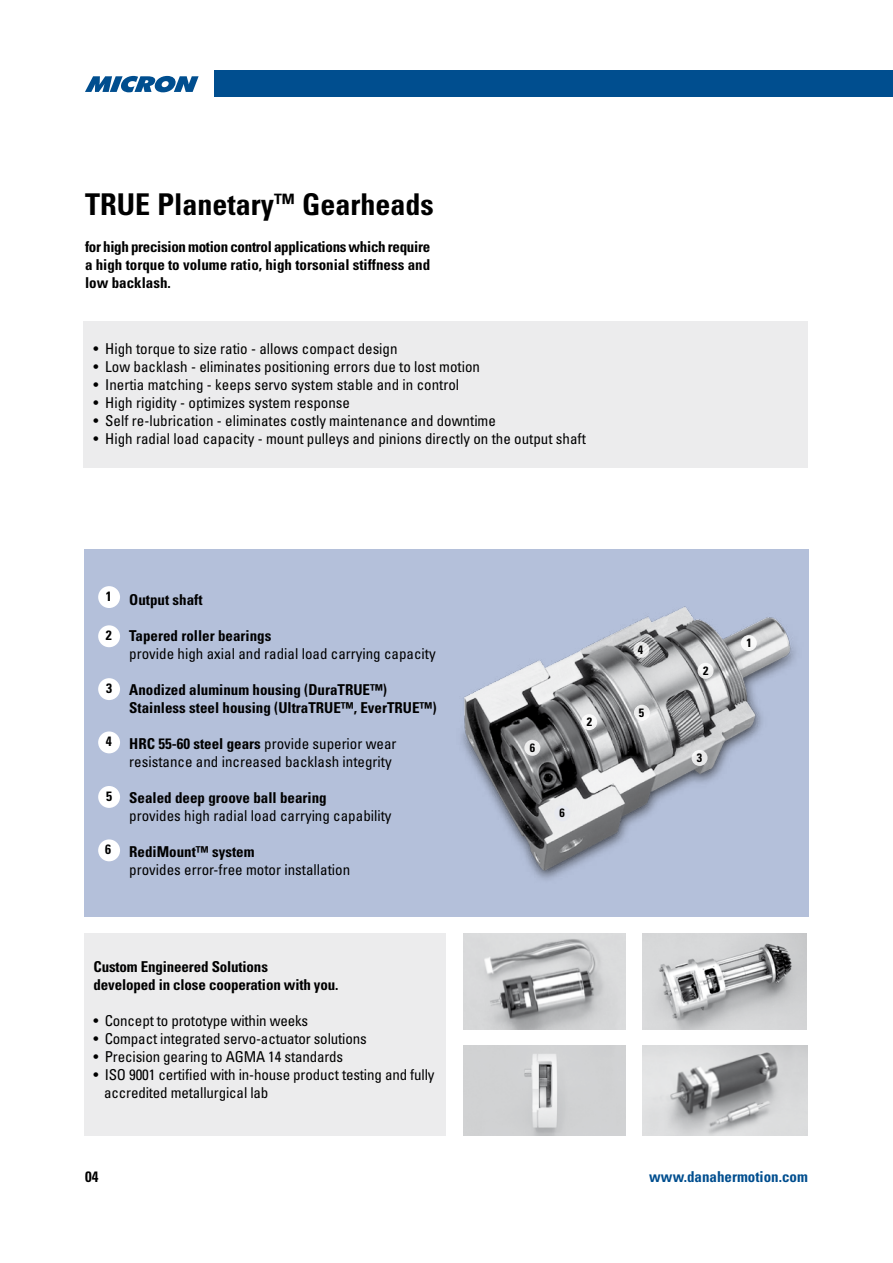
<style>
.page{position:relative;width:893px;height:1263px;background:#fff}
.page>*{position:absolute;margin:0;border:0;box-sizing:border-box;transform-origin:0 0}
.t1{font:700 condensed 30px "Univers";color:#000}
.t2{font:condensed 15px/18px "Univers";color:#000}
.t3{font:700 condensed 15px/18px "Univers";color:#000}
.t4{font:700 condensed 15px "Univers";color:#004e8f}
.t5{font:700 condensed 13.5px "Univers";color:#000}
.t6{font:700 condensed 12px "Univers";color:#000}
.s1{font-size:24px}
.s2{font-weight:700}
</style>
<div class="page">
<img style="left:463px;top:933px;width:162px;height:96px">
<img style="left:642px;top:1046px;width:166px;height:89px">
<img style="left:642px;top:933px;width:164px;height:96px">
<img style="left:463px;top:1045px;width:162px;height:90px">
<div style="left:84px;top:550px;width:725px;height:367px;background:#b4c0da"></div>
<div style="left:84px;top:933px;width:362px;height:202px;background:#ececed"></div>
<div style="left:83px;top:321px;width:725px;height:146px;background:#ececed"></div>
<div style="left:98px;top:586px;width:22px;height:22px;background:#fff;border-radius:50%"></div>
<div style="left:98px;top:625px;width:22px;height:22px;background:#fff;border-radius:50%"></div>
<div style="left:98px;top:678px;width:22px;height:22px;background:#fff;border-radius:50%"></div>
<div style="left:98px;top:731px;width:22px;height:22px;background:#fff;border-radius:50%"></div>
<div style="left:98px;top:786px;width:22px;height:22px;background:#fff;border-radius:50%"></div>
<div style="left:98px;top:839px;width:22px;height:22px;background:#fff;border-radius:50%"></div>
<img style="left:461px;top:606px;width:335px;height:274px">
<svg style="left:698px;top:663px;width:16px;height:16px"></svg>
<svg style="left:633px;top:642px;width:16px;height:16px"></svg>
<svg style="left:634px;top:705px;width:16px;height:16px"></svg>
<svg style="left:524px;top:740px;width:16px;height:16px"></svg>
<svg style="left:692px;top:750px;width:16px;height:16px"></svg>
<div style="left:741px;top:635px;width:16px;height:16px;background:#fff;border-radius:50%"></div>
<div style="left:554px;top:805px;width:16px;height:16px;background:#e6e9f2;border-radius:50%"></div>
<div style="left:581px;top:714px;width:16px;height:16px;background:#f8f9f9;border-radius:50%"></div>
<div style="left:215px;top:70px;width:678px;height:27px;background:#004e8f"></div>
<svg style="left:85px;top:76px;width:114px;height:16px"></svg>
<h1 class="t1" style="left:85px;top:186px;width:350px">TRUE Planetary<span class="s1">™</span> Gearheads</h1>
<p class="t3" style="left:85px;top:238px;width:347px;text-align:justify">for high precision motion control applications which require a high torque to volume ratio, high torsonial stiffness and low backlash.</p>
<p class="t2" style="left:94px;top:339px;width:306px">• High torque to size ratio - allows compact design</p>
<p class="t2" style="left:94px;top:357px;width:388px">• Low backlash - eliminates positioning errors due to lost motion</p>
<p class="t2" style="left:94px;top:375px;width:367px">• Inertia matching - keeps servo system stable and in control</p>
<p class="t2" style="left:94px;top:393px;width:258px">• High rigidity - optimizes system response</p>
<p class="t2" style="left:94px;top:411px;width:404px">• Self re-lubrication - eliminates costly maintenance and downtime</p>
<p class="t2" style="left:94px;top:429px;width:494px">• High radial load capacity - mount pulleys and pinions directly on the output shaft</p>
<p class="t5" style="left:106px;top:588px;width:7px">1</p>
<p class="t5" style="left:106px;top:627px;width:7px">2</p>
<p class="t5" style="left:106px;top:680px;width:7px">3</p>
<p class="t5" style="left:106px;top:733px;width:7px">4</p>
<p class="t5" style="left:106px;top:788px;width:7px">5</p>
<p class="t5" style="left:105px;top:841px;width:7px">6</p>
<p class="t3" style="left:129px;top:590px;width:75px">Output shaft</p>
<p class="t3" style="left:129px;top:626px;width:144px">Tapered roller bearings</p>
<p class="t2" style="left:129px;top:644px;width:308px">provide high axial and radial load carrying capacity</p>
<p class="t3" style="left:129px;top:680px;width:309px">Anodized aluminum housing (DuraTRUE™)<br>Stainless steel housing (UltraTRUE™, EverTRUE™)</p>
<p class="t2" style="left:129px;top:734px;width:269px"><span class="s2">HRC 55-60 steel gears</span> provide superior wear resistance and increased backlash integrity</p>
<p class="t3" style="left:129px;top:788px;width:199px">Sealed deep groove ball bearing</p>
<p class="t2" style="left:129px;top:806px;width:264px">provides high radial load carrying capability</p>
<p class="t3" style="left:129px;top:842px;width:127px">RediMount™ system</p>
<p class="t2" style="left:129px;top:860px;width:223px">provides error-free motor installation</p>
<p class="t3" style="left:94px;top:958px;width:246px">Custom Engineered Solutions<br>developed in close cooperation with you.</p>
<p class="t2" style="left:94px;top:1011px;width:216px">• Concept to prototype within weeks</p>
<p class="t2" style="left:94px;top:1029px;width:275px">• Compact integrated servo-actuator solutions</p>
<p class="t2" style="left:94px;top:1047px;width:251px">• Precision gearing to AGMA 14 standards</p>
<p class="t2" style="left:104px;top:1065px;width:332px;text-indent:-11px">• ISO 9001 certified with in-house product testing and fully accredited metallurgical lab</p>
<p class="t6" style="left:530px;top:740px;width:7px">6</p>
<p class="t6" style="left:587px;top:714px;width:7px">2</p>
<p class="t6" style="left:559px;top:806px;width:7px">6</p>
<p class="t6" style="left:638px;top:642px;width:7px">4</p>
<p class="t6" style="left:639px;top:705px;width:7px">5</p>
<p class="t6" style="left:703px;top:663px;width:7px">2</p>
<p class="t6" style="left:697px;top:750px;width:7px">3</p>
<p class="t6" style="left:746px;top:635px;width:7px">1</p>
<p class="t3" style="left:85px;top:1168px;width:15px">04</p>
<p class="t4" style="left:649px;top:1168px;width:160px">www.danahermotion.com</p>
</div>
